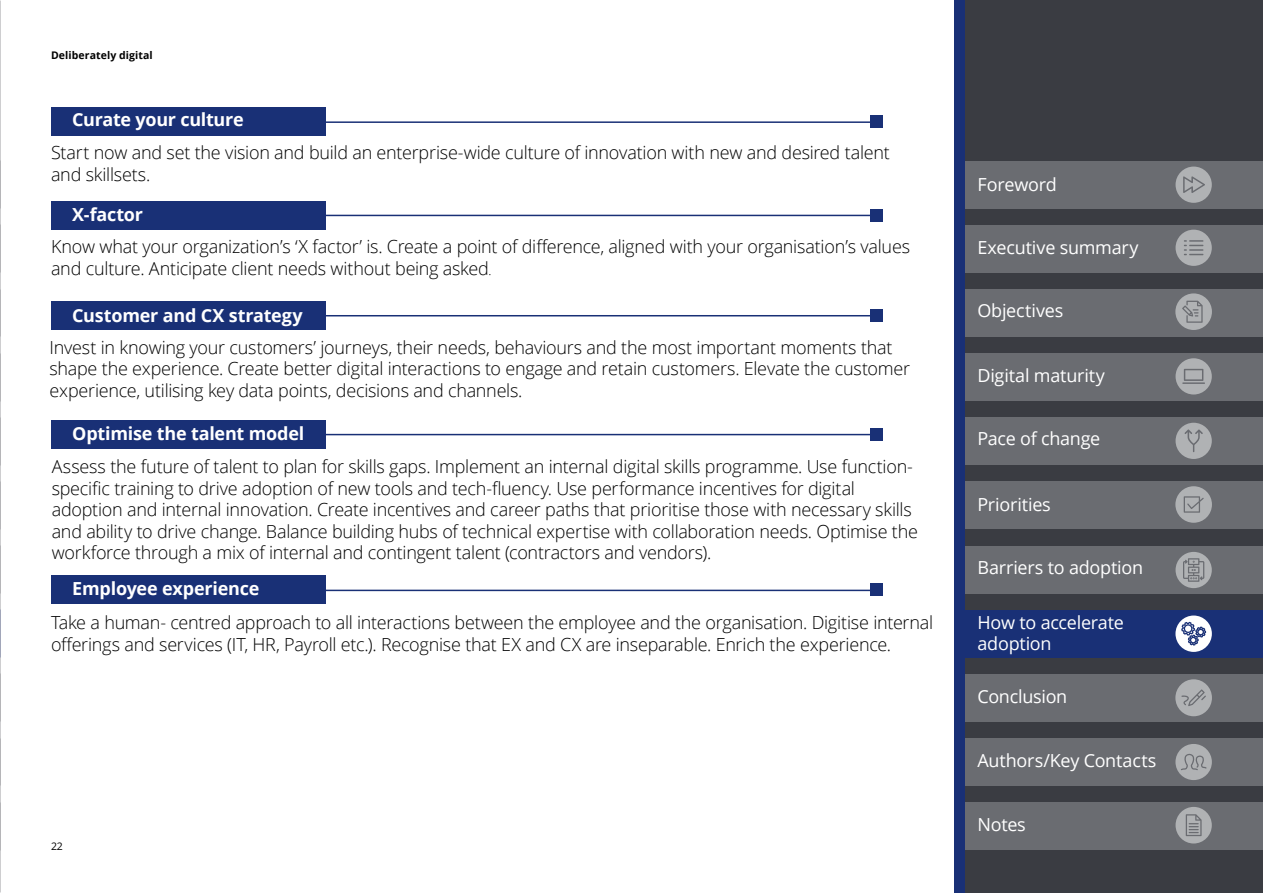
<style>
.page{position:relative;width:1263px;height:893px;background:#fff}
.page>*{position:absolute;margin:0;border:0;box-sizing:border-box;transform-origin:0 0}
.t1{font:300 18px/21.6px "Open Sans";letter-spacing:-.015em;color:#000}
.t2{font:18px/21.6px "Open Sans";letter-spacing:-.015em;color:#fff}
.t3{font:700 18px "Open Sans";letter-spacing:-.015em;color:#fff}
.t4{font:700 10.5px "Open Sans";letter-spacing:.01em;color:#000}
.t5{font:10.5px "Open Sans";color:#000}
.s1{font-size:12.75px}
</style>
<div class="page">
<div style="left:954px;top:0;width:11px;height:893px;background:#193076"></div>
<div style="left:965px;top:0;width:298px;height:893px;background:#3a3c42"></div>
<div style="left:965px;top:161px;width:298px;height:48px;background:#6a6c71"></div>
<div style="left:965px;top:225px;width:298px;height:48px;background:#6a6c71"></div>
<div style="left:965px;top:353px;width:298px;height:48px;background:#6a6c71"></div>
<div style="left:965px;top:481px;width:298px;height:48px;background:#6a6c71"></div>
<div style="left:965px;top:610px;width:298px;height:48px;background:#193076"></div>
<div style="left:965px;top:289px;width:298px;height:48px;background:#6a6c71"></div>
<div style="left:965px;top:417px;width:298px;height:48px;background:#6a6c71"></div>
<div style="left:965px;top:546px;width:298px;height:47px;background:#6a6c71"></div>
<div style="left:965px;top:674px;width:298px;height:48px;background:#6a6c71"></div>
<div style="left:965px;top:738px;width:298px;height:48px;background:#6a6c71"></div>
<div style="left:965px;top:802px;width:298px;height:48px;background:#6a6c71"></div>
<svg style="left:1175px;top:293px;width:37px;height:37px"></svg>
<svg style="left:1175px;top:230px;width:37px;height:36px"></svg>
<svg style="left:1175px;top:358px;width:37px;height:36px"></svg>
<svg style="left:1175px;top:167px;width:37px;height:36px"></svg>
<svg style="left:1175px;top:423px;width:37px;height:36px"></svg>
<svg style="left:1175px;top:486px;width:37px;height:37px"></svg>
<svg style="left:1175px;top:552px;width:37px;height:36px"></svg>
<svg style="left:1175px;top:615px;width:37px;height:37px"></svg>
<svg style="left:1175px;top:679px;width:37px;height:37px"></svg>
<svg style="left:1175px;top:744px;width:37px;height:36px"></svg>
<svg style="left:1175px;top:807px;width:37px;height:36px"></svg>
<div style="left:51px;top:108px;width:274px;height:28px;background:#193076"></div>
<div style="left:51px;top:201px;width:274px;height:28px;background:#193076"></div>
<div style="left:51px;top:301px;width:274px;height:28px;background:#193076"></div>
<div style="left:51px;top:420px;width:274px;height:28px;background:#193076"></div>
<div style="left:51px;top:576px;width:274px;height:28px;background:#193076"></div>
<hr style="left:325px;top:121px;width:553px;height:2px;background:#193076">
<div style="left:870px;top:115px;width:13px;height:13px;background:#193076"></div>
<hr style="left:325px;top:215px;width:553px;height:1px;background:#193076">
<div style="left:870px;top:209px;width:13px;height:12px;background:#193076"></div>
<hr style="left:325px;top:315px;width:553px;height:1px;background:#193076">
<div style="left:870px;top:309px;width:13px;height:13px;background:#193076"></div>
<hr style="left:325px;top:434px;width:553px;height:1px;background:#193076">
<div style="left:870px;top:428px;width:13px;height:13px;background:#193076"></div>
<hr style="left:325px;top:590px;width:553px;height:1px;background:#193076">
<div style="left:870px;top:584px;width:13px;height:12px;background:#193076"></div>
<p class="t4" style="left:51px;top:48px;width:103px">Deliberately digital</p>
<p class="t3" style="left:72px;top:107px;width:173px">Curate your culture</p>
<p class="t1" style="left:51px;top:142px;width:840px">Start now and set the vision and build an enterprise-wide culture of innovation with new and desired talent and skillsets.</p>
<p class="t3" style="left:72px;top:202px;width:72px">X-factor</p>
<p class="t1" style="left:51px;top:236px;width:860px">Know what your organization’s ‘X factor’ is. Create a point of difference, aligned with your organisation’s values and culture. Anticipate client needs without being asked<span class="s1">.</span></p>
<p class="t3" style="left:72px;top:303px;width:232px">Customer and CX strategy</p>
<p class="t1" style="left:49px;top:336px;width:862px">Invest in knowing your customers’ journeys, their needs, behaviours and the most important moments that shape the experience. Create better digital interactions to engage and retain customers. Elevate the customer experience, utilising key data points, decisions and channels.</p>
<p class="t3" style="left:72px;top:421px;width:234px">Optimise the talent model</p>
<p class="t1" style="left:52px;top:455px;width:868px">Assess the future of talent to plan for skills gaps. Implement an internal digital skills programme. Use function&shy;specific training to drive adoption of new tools and tech-fluency. Use performance incentives for digital adoption and internal innovation. Create incentives and career paths that prioritise those with necessary skills and ability to drive change. Balance building hubs of technical expertise with collaboration needs. Optimise the workforce through a mix of internal and contingent talent (contractors and vendors).</p>
<p class="t3" style="left:72px;top:576px;width:189px">Employee experience</p>
<p class="t1" style="left:51px;top:611px;width:884px">Take a human- centred approach to all interactions between the employee and the organisation. Digitise internal offerings and services (IT, HR, Payroll etc.). Recognise that EX and CX are inseparable. Enrich the experience.</p>
<p class="t5" style="left:51px;top:839px;width:13px">22</p>
<p class="t2" style="left:977px;top:173px;width:81px">Foreword</p>
<p class="t2" style="left:977px;top:236px;width:163px">Executive summary</p>
<p class="t2" style="left:977px;top:299px;width:87px">Objectives</p>
<p class="t2" style="left:977px;top:364px;width:129px">Digital maturity</p>
<p class="t2" style="left:977px;top:427px;width:124px">Pace of change</p>
<p class="t2" style="left:977px;top:493px;width:75px">Priorities</p>
<p class="t2" style="left:977px;top:556px;width:167px">Barriers to adoption</p>
<p class="t2" style="left:977px;top:611px;width:148px">How to accelerate adoption</p>
<p class="t2" style="left:977px;top:685px;width:91px">Conclusion</p>
<p class="t2" style="left:977px;top:750px;width:180px">Authors/Key Contacts</p>
<p class="t2" style="left:977px;top:814px;width:50px">Notes</p>
</div>
